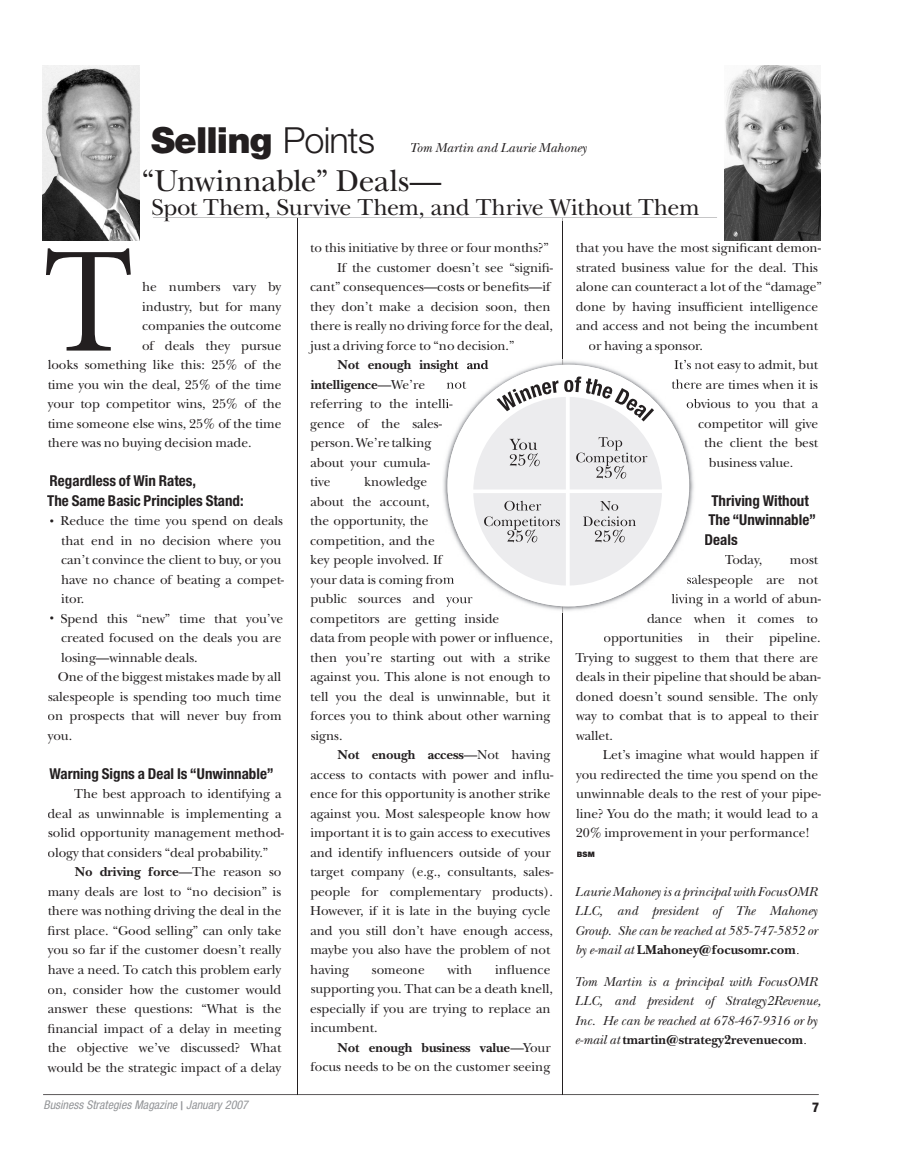
<style>
.page{position:relative;width:905px;height:1175px;background:#fff}
.page>*{position:absolute;margin:0;border:0;box-sizing:border-box;transform-origin:0 0}
.t1{font:900 36px "Helvetica Neue";letter-spacing:-.025em;color:#231f20}
.t2{font:31.5px "New Baskerville";letter-spacing:-.015em;color:#231f20}
.t3{font:24px "New Baskerville";letter-spacing:-.015em;color:#231f20}
.t4{font:700 condensed 15px/19.5px "Helvetica Neue";color:#231f20}
.t5{font:13.5px/19.5px "New Baskerville";letter-spacing:-.005em;color:#231f20}
.t6{font:italic 13.5px/19.5px "New Baskerville";color:#231f20;text-align:justify}
.t7{font:800 condensed 13.5px "Helvetica Neue";color:#231f20}
.t8{font:italic condensed 12px "Helvetica Neue";color:#939598}
.t9{font:900 7.5px "Helvetica Neue";color:#231f20}
.s1{font-weight:300}
.s2{font-size:9px}
.s3{font-weight:700}
.s4{font-weight:700;font-style:normal}
.s5{font-weight:500;font-style:normal;font-stretch:normal}
</style>
<div class="page">
<img style="left:43px;top:65px;width:96px;height:175px">
<hr style="left:298px;top:221px;width:1px;height:873px;background:#231f20">
<hr style="left:562px;top:221px;width:1px;height:138px;background:#231f20">
<svg style="left:153px;top:217px;width:564px;height:4px"></svg>
<hr style="left:562px;top:613px;width:1px;height:481px;background:#231f20">
<svg style="left:43px;top:1094px;width:775px;height:1px"></svg>
<svg style="left:46px;top:248px;width:85px;height:102px"></svg>
<img style="left:443px;top:359px;width:251px;height:253px">
<img style="left:674px;top:360px;width:21px;height:13px">
<img style="left:689px;top:379px;width:6px;height:10px">
<svg style="left:689px;top:399px;width:6px;height:13px"></svg>
<svg style="left:689px;top:574px;width:6px;height:13px"></svg>
<img style="left:671px;top:594px;width:24px;height:13px">
<img style="left:442px;top:360px;width:46px;height:13px">
<img style="left:443px;top:379px;width:4px;height:10px">
<svg style="left:442px;top:399px;width:5px;height:13px"></svg>
<svg style="left:442px;top:574px;width:5px;height:13px"></svg>
<img style="left:443px;top:594px;width:29px;height:13px">
<img style="left:562px;top:359px;width:1px;height:254px">
<svg style="left:447px;top:365px;width:242px;height:241px"></svg>
<hr style="left:463px;top:489px;width:208px;height:4px;background:#fff">
<svg style="left:473px;top:376px;width:189px;height:216px"></svg>
<img style="left:724px;top:65px;width:96px;height:175px">
<h1 class="t1" style="left:151px;top:118px;width:225px">Selling <span class="s1">Points</span></h1>
<p class="t6" style="left:409px;top:138px;width:179px">Tom Martin and Laurie Mahoney</p>
<h2 class="t2" style="left:142px;top:162px;width:301px">“Unwinnable” Deals—</h2>
<h3 class="t3" style="left:151px;top:193px;width:550px">Spot Them, Survive Them, and Thrive Without Them</h3>
<p class="t5" style="left:142px;top:277px;width:140px">he numbers vary by</p>
<p class="t5" style="left:142px;top:297px;width:140px">industry, but for many</p>
<p class="t5" style="left:142px;top:316px;width:141px">companies the outcome</p>
<p class="t5" style="left:142px;top:336px;width:141px">of deals they pursue</p>
<p class="t5" style="left:48px;top:355px;width:235px">looks something like this: 25% of the</p>
<p class="t5" style="left:48px;top:375px;width:235px">time you win the deal, 25% of the time</p>
<p class="t5" style="left:48px;top:394px;width:235px">your top competitor wins, 25% of the</p>
<p class="t5" style="left:48px;top:414px;width:235px">time someone else wins, 25% of the time</p>
<p class="t5" style="left:48px;top:433px;width:205px">there was no buying decision made.</p>
<p class="t4" style="left:47px;top:471px;width:198px">Regardless of Win Rates,<br>The Same Basic Principles Stand:</p>
<p class="t5" style="left:61px;top:511px;width:225px;text-indent:-11px"><span class="s2">•</span> Reduce the time you spend on deals that end in no decision where you can’t convince the client to buy, or you have no chance of beating a compet&shy;itor.</p>
<p class="t5" style="left:50px;top:609px;width:235px"><span class="s2">•</span> Spend this “new” time that you’ve</p>
<p class="t5" style="left:61px;top:628px;width:222px">created focused on the deals you are</p>
<p class="t5" style="left:61px;top:648px;width:138px">losing—winnable deals.</p>
<p class="t5" style="left:58px;top:667px;width:225px">One of the biggest mistakes made by all</p>
<p class="t5" style="left:48px;top:687px;width:235px">salespeople is spending too much time</p>
<p class="t5" style="left:48px;top:706px;width:236px">on prospects that will never buy from</p>
<p class="t5" style="left:48px;top:726px;width:26px">you.</p>
<p class="t4" style="left:49px;top:763px;width:226px">Warning Signs a Deal Is “Unwinnable”</p>
<p class="t5" style="left:48px;top:784px;width:238px;text-indent:27px">The best approach to identifying a deal as unwinnable is implementing a solid opportunity management method&shy;ology that considers “deal probability.”</p>
<p class="t5" style="left:47px;top:862px;width:235px;text-align:justify;text-indent:27px"><span class="s3">No driving force</span>—The reason so many deals are lost to “no decision” is there was nothing driving the deal in the first place. “Good selling” can only take you so far if the customer doesn’t really have a need. To catch this problem early on, consider how the customer would answer these questions: “What is the financial impact of a delay in meeting the objective we’ve discussed? What would be the strategic impact of a delay</p>
<p class="t5" style="left:310px;top:238px;width:240px">to this initiative by three or four months?”</p>
<p class="t5" style="left:337px;top:257px;width:217px">If the customer doesn’t see “signifi-</p>
<p class="t5" style="left:310px;top:277px;width:242px">cant” consequences—costs or benefits—if</p>
<p class="t5" style="left:310px;top:296px;width:242px">they don’t make a decision soon, then</p>
<p class="t5" style="left:310px;top:316px;width:244px">there is really no driving force for the deal,</p>
<p class="t5" style="left:310px;top:335px;width:205px">just a driving force to “no decision.”</p>
<p class="t5" style="left:310px;top:355px;width:180px;text-indent:27px"><span class="s3">Not enough insight and intelligence</span>—We’re<br>referring to the intelli&shy;gence of the sales&shy;person. We’re talking<br>about your cumula-<br>tive</p>
<p class="t5" style="left:310px;top:472px;width:244px;text-indent:54px">knowledge<br>about the account,<br>the opportunity, the<br>competition, and the<br>key people involved. If<br>your data is coming from<br>public sources and your<br>competitors are getting inside<br>data from people with power or influence, then you’re starting out with a strike against you. This alone is not enough to tell you the deal is unwinnable, but it forces you to think about other warning signs.</p>
<p class="t5" style="left:310px;top:745px;width:245px;text-indent:27px"><span class="s3">Not enough access</span>—Not having access to contacts with power and influ&shy;ence for this opportunity is another strike against you. Most salespeople know how important it is to gain access to executives and identify influencers outside of your target company (e.g., consultants, sales&shy;people for complementary products).<br>However, if it is late in the buying cycle and you still don’t have enough access, maybe you also have the problem of not having</p>
<p class="t5" style="left:372px;top:959px;width:54px">someone</p>
<p class="t5" style="left:447px;top:959px;width:26px">with</p>
<p class="t5" style="left:310px;top:959px;width:244px;text-indent:185px">influence supporting you. That can be a death knell, especially if you are trying to replace an incumbent.</p>
<p class="t5" style="left:310px;top:1037px;width:242px;text-align:right"><span class="s3">Not enough business value</span>—Your focus needs to be on the customer seeing</p>
<p class="t5" style="left:576px;top:238px;width:246px">that you have the most significant demon-</p>
<p class="t5" style="left:576px;top:257px;width:243px">strated business value for the deal. This</p>
<p class="t5" style="left:576px;top:277px;width:247px">alone can counteract a lot of the “damage”</p>
<p class="t5" style="left:576px;top:296px;width:244px">done by having insufficient intelligence</p>
<p class="t5" style="left:576px;top:316px;width:243px">and access and not being the incumbent</p>
<p class="t5" style="left:588px;top:335px;width:116px">or having a sponsor.</p>
<p class="t5" style="left:674px;top:355px;width:146px">It’s not easy to admit, but</p>
<p class="t5" style="left:671px;top:374px;width:148px">there are times when it is</p>
<p class="t5" style="left:686px;top:394px;width:134px">obvious to you that a</p>
<p class="t5" style="left:698px;top:413px;width:122px">competitor will give</p>
<p class="t5" style="left:704px;top:433px;width:115px">the client the best</p>
<p class="t5" style="left:709px;top:452px;width:86px">business value.</p>
<p class="t4" style="left:704px;top:490px;width:113px;text-indent:7px">Thriving Without<br>The “Unwinnable”<br>Deals</p>
<p class="t5" style="left:724px;top:550px;width:39px">Today,</p>
<p class="t5" style="left:790px;top:550px;width:30px">most</p>
<p class="t5" style="left:686px;top:569px;width:133px">salespeople are not</p>
<p class="t5" style="left:671px;top:589px;width:151px">living in a world of abun-</p>
<p class="t5" style="left:647px;top:608px;width:172px">dance when it comes to</p>
<p class="t5" style="left:603px;top:628px;width:218px">opportunities in their pipeline.</p>
<p class="t5" style="left:575px;top:647px;width:244px">Trying to suggest to them that there are</p>
<p class="t5" style="left:576px;top:667px;width:246px">deals in their pipeline that should be aban-</p>
<p class="t5" style="left:576px;top:686px;width:243px">doned doesn’t sound sensible. The only</p>
<p class="t5" style="left:576px;top:706px;width:244px">way to combat that is to appeal to their</p>
<p class="t5" style="left:576px;top:725px;width:38px">wallet.</p>
<p class="t5" style="left:602px;top:745px;width:217px">Let’s imagine what would happen if</p>
<p class="t5" style="left:576px;top:764px;width:243px">you redirected the time you spend on the</p>
<p class="t5" style="left:576px;top:784px;width:246px">unwinnable deals to the rest of your pipe-</p>
<p class="t5" style="left:576px;top:803px;width:244px">line? You do the math; it would lead to a</p>
<p class="t5" style="left:575px;top:823px;width:236px">20% improvement in your performance!</p>
<p class="t9" style="left:576px;top:849px;width:20px">BSM</p>
<p class="t6" style="left:574px;top:881px;width:244px">Laurie Mahoney is a principal with FocusOMR LLC, and president of The Mahoney Group. She can be reached at 585-747-5852 or by e-mail at <span class="s4">LMahoney@focusomr.com</span>.</p>
<p class="t6" style="left:574px;top:971px;width:248px;text-align:left">Tom Martin is a principal with FocusOMR LLC, and president of Strategy2Revenue, Inc. He can be reached at 678-467-9316 or by e-mail at <span class="s4">tmartin@strategy2revenuecom</span>.</p>
<p class="t8" style="left:44px;top:1097px;width:206px">Business Strategies Magazine <span class="s5">|</span> January 2007</p>
<p class="t7" style="left:812px;top:1098px;width:9px">7</p>
</div>
